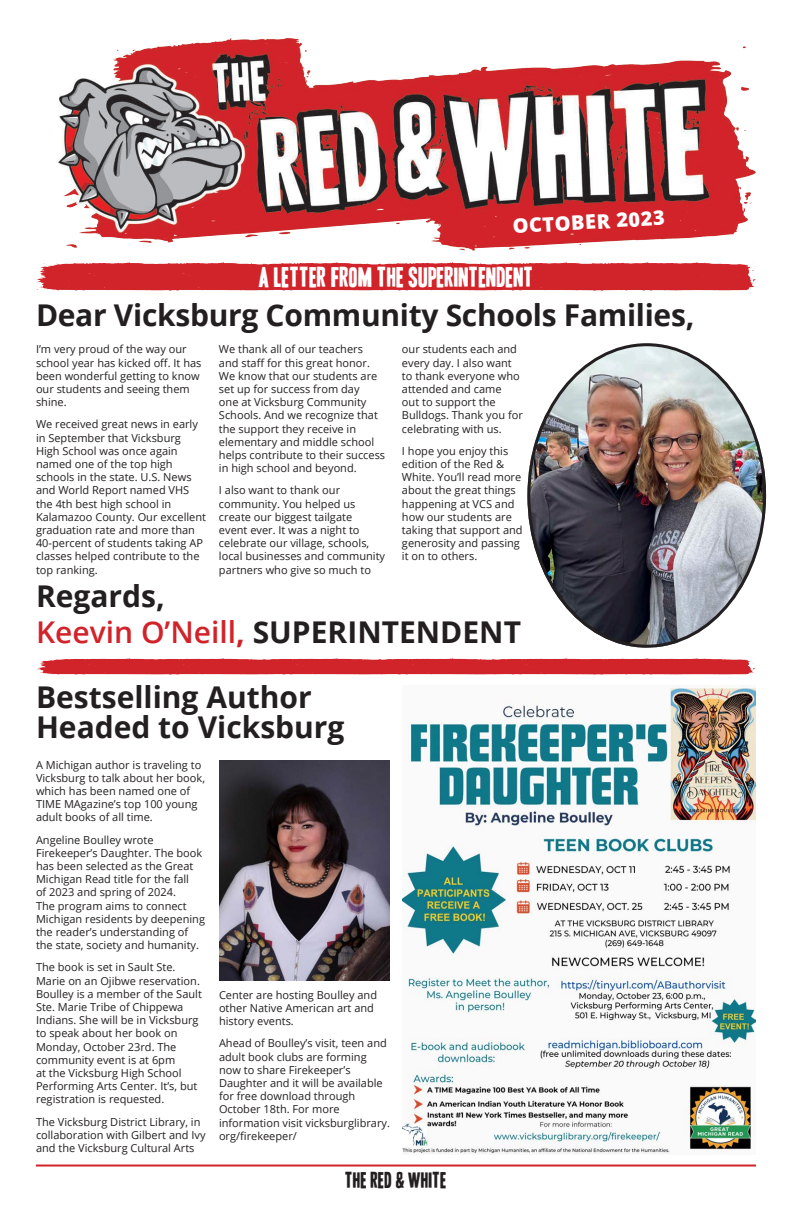
<style>
.page{position:relative;width:792px;height:1224px;background:#fff}
.page>*{position:absolute;margin:0;border:0;box-sizing:border-box;transform-origin:0 0}
.t1{font:700 30px/36px "Open Sans";color:#231f20}
.t2{font:25px "Vivela Rivoluzione Vivela Rivoluz";color:#fff}
.t3{font:20px "Vivela Rivoluzione Vivela Rivoluz";color:#231f20}
.t4{font:800 20px "Open Sans";color:#fff}
.t5{font:11px/13.2px "Open Sans";color:#231f20}
.s1{font-weight:600;color:#d1232a}
.s2{color:#d1232a}
</style>
<div class="page">
<hr style="left:36px;top:1165px;width:720px;height:2px;background:#d1232a">
<img style="left:37px;top:658px;width:719px;height:17px">
<img style="left:58px;top:38px;width:698px;height:212px">
<img style="left:36px;top:262px;width:720px;height:29px">
<img style="left:530px;top:343px;width:236px;height:305px">
<img style="left:402px;top:685px;width:354px;height:469px">
<img style="left:219px;top:760px;width:171px;height:220px">
<h3 class="t4" style="left:512px;top:211px;width:154px;rotate:-3deg">OCTOBER 2023</h3>
<p class="t2" style="left:258px;top:266px;width:277px">A LETTER FROM THE SUPERINTENDENT</p>
<h1 class="t1" style="left:36px;top:296px;width:660px">Dear Vicksburg Community Schools Families,</h1>
<p class="t5" style="left:36px;top:343px;width:167px">I’m very proud of the way our school year has kicked off. It has been wonderful getting to know our students and seeing them shine.</p>
<p class="t5" style="left:36px;top:418px;width:172px">We received great news in early in September that Vicksburg<br>High School was once again named one of the top high schools in the state. U.S. News and World Report named VHS the 4th best high school in<br>Kalamazoo County. Our excellent graduation rate and more than<br>40-percent of students taking AP classes helped contribute to the top ranking.</p>
<p class="t5" style="left:219px;top:343px;width:168px">We thank all of our teachers and staff for this great honor.<br>We know that our students are set up for success from day<br>one at Vicksburg Community<br>Schools. And we recognize that the support they receive in elementary and middle school helps contribute to their success in high school and beyond.</p>
<p class="t5" style="left:219px;top:484px;width:168px">I also want to thank our community. You helped us create our biggest tailgate<br>event ever. It was a night to celebrate our village, schools, local businesses and community partners who give so much to</p>
<p class="t5" style="left:402px;top:343px;width:122px">our students each and every day. I also want to thank everyone who attended and came<br>out to support the<br>Bulldogs. Thank you for celebrating with us.</p>
<p class="t5" style="left:402px;top:444px;width:122px">I hope you enjoy this edition of the Red &amp;<br>White. You’ll read more about the great things happening at VCS and how our students are taking that support and generosity and passing it on to others.</p>
<p class="t1" style="left:36px;top:577px;width:487px">Regards,<br><span class="s1">Keevin O’Neill</span><span class="s2">,</span> SUPERINTENDENT</p>
<p class="t1" style="left:36px;top:682px;width:310px;line-height:30px">Bestselling Author<br>Headed to Vicksburg</p>
<p class="t5" style="left:36px;top:758px;width:171px">A Michigan author is traveling to<br>Vicksburg to talk about her book, which has been named one of<br>TIME MAgazine’s top 100 young adult books of all time.</p>
<p class="t5" style="left:36px;top:833px;width:171px">Angeline Boulley wrote<br>Firekeeper’s Daughter. The book has been selected as the Great<br>Michigan Read title for the fall<br>of 2023 and spring of 2024.<br>The program aims to connect<br>Michigan residents by deepening the reader’s understanding of the state, society and humanity.</p>
<p class="t5" style="left:36px;top:961px;width:167px">The book is set in Sault Ste.<br>Marie on an Ojibwe reservation.<br>Boulley is a member of the Sault<br>Ste. Marie Tribe of Chippewa<br>Indians. She will be in Vicksburg to speak about her book on<br>Monday, October 23rd. The community event is at 6pm<br>at the Vicksburg High School<br>Performing Arts Center. It’s, but registration is requested.</p>
<p class="t5" style="left:36px;top:1115px;width:171px">The Vicksburg District Library, in collaboration with Gilbert and Ivy and the Vicksburg Cultural Arts</p>
<p class="t5" style="left:219px;top:988px;width:160px">Center are hosting Boulley and other Native American art and history events.</p>
<p class="t5" style="left:219px;top:1037px;width:173px">Ahead of Boulley’s visit, teen and adult book clubs are forming now to share Firekeeper’s<br>Daughter and it will be available for free download through<br>October 18th. For more information visit vicksburglibrary. org/firekeeper/</p>
<h3 class="t3" style="left:345px;top:1171px;width:103px">THE RED &amp; WHITE</h3>
</div>
